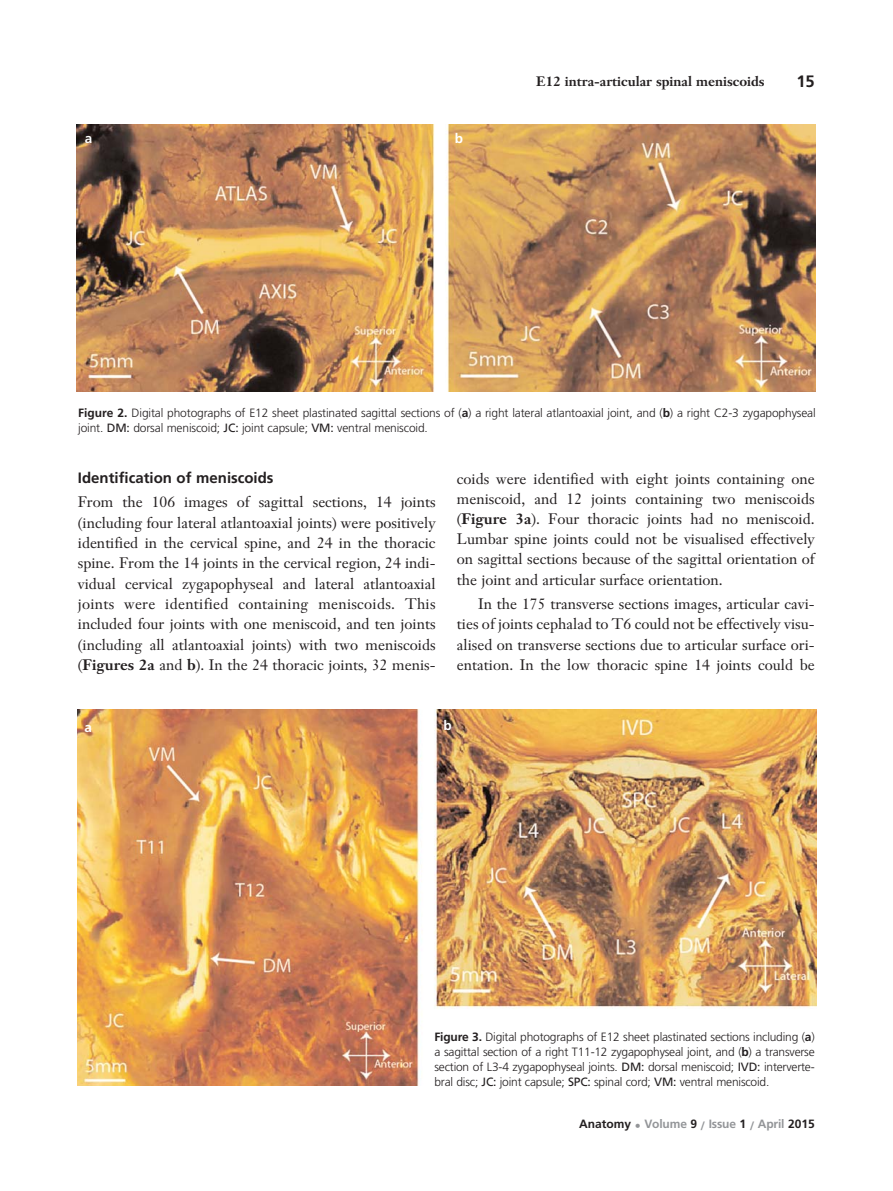
<style>
.page{position:relative;width:893px;height:1191px;background:#fff}
.page>*{position:absolute;margin:0;border:0;box-sizing:border-box;transform-origin:0 0}
.t1{font:700 16.5px "Frutiger";color:#231f20}
.t2{font:15px/20.2px "Janson Text";color:#231f20;text-align:justify}
.t3{font:700 15px "Frutiger";color:#231f20}
.t4{font:700 13.5px "Janson Text";color:#231f20}
.t5{font:700 13.5px "Frutiger";color:#fff}
.t6{font:300 12px/15px "Frutiger";letter-spacing:-.01em;color:#231f20}
.t7{font:700 12px "Frutiger";letter-spacing:-.01em;color:#939598}
.s1{font-weight:700}
.s2{font-weight:400}
.s3{color:#231f20}
</style>
<div class="page">
<img style="left:77px;top:124px;width:738px;height:268px">
<img style="left:77px;top:709px;width:739px;height:376px">
<p class="t5" style="left:85px;top:133px;width:9px">a</p>
<p class="t5" style="left:455px;top:133px;width:10px">b</p>
<p class="t4" style="left:536px;top:76px;width:230px">E12 intra-articular spinal meniscoids</p>
<p class="t1" style="left:796px;top:74px;width:20px">15</p>
<p class="t6" style="left:78px;top:407px;width:739px"><span class="s1">Figure 2.</span> Digital photographs of E12 sheet plastinated sagittal sections of (<span class="s1">a</span>) a right lateral atlantoaxial joint, and (<span class="s1">b</span>) a right C2-3 zygapophyseal joint. <span class="s2">DM:</span> dorsal meniscoid; <span class="s2">JC:</span> joint capsule; <span class="s2">VM:</span> ventral meniscoid.</p>
<p class="t3" style="left:78px;top:471px;width:197px">Identification of meniscoids</p>
<p class="t2" style="left:78px;top:494px;width:359px">From the 106 images of sagittal sections, 14 joints (including four lateral atlantoaxial joints) were positively identified in the cervical spine, and 24 in the thoracic spine. From the 14 joints in the cervical region, 24 indi&shy;vidual cervical zygapophyseal and lateral atlantoaxial joints were identified containing meniscoids. This included four joints with one meniscoid, and ten joints (including all atlantoaxial joints) with two meniscoids (<span class="s1">Figures 2a</span> and <span class="s1">b</span>). In the 24 thoracic joints, 32 menis-</p>
<p class="t2" style="left:457px;top:470px;width:359px">coids were identified with eight joints containing one meniscoid, and 12 joints containing two meniscoids (<span class="s1">Figure 3a</span>). Four thoracic joints had no meniscoid.<br>Lumbar spine joints could not be visualised effectively on sagittal sections because of the sagittal orientation of the joint and articular surface orientation.</p>
<p class="t2" style="left:457px;top:595px;width:359px;text-indent:21px">In the 175 transverse sections images, articular cavi&shy;ties of joints cephalad to T6 could not be effectively visu&shy;alised on transverse sections due to articular surface ori&shy;entation. In the low thoracic spine 14 joints could be</p>
<p class="t5" style="left:85px;top:721px;width:9px">a</p>
<p class="t5" style="left:443px;top:719px;width:10px">b</p>
<p class="t6" style="left:434px;top:1030px;width:382px;text-align:justify"><span class="s1">Figure 3.</span> Digital photographs of E12 sheet plastinated sections including (<span class="s1">a</span>) a sagittal section of a right T11-12 zygapophyseal joint, and (<span class="s1">b</span>) a transverse section of L3-4 zygapophyseal joints. <span class="s2">DM:</span> dorsal meniscoid; <span class="s2">IVD:</span> interverte&shy;bral disc; <span class="s2">JC:</span> joint capsule; <span class="s2">SPC:</span> spinal cord; <span class="s2">VM:</span> ventral meniscoid.</p>
<p class="t7" style="left:579px;top:1119px;width:237px"><span class="s3">Anatomy</span> • Volume <span class="s3">9</span> / Issue <span class="s3">1</span> / April <span class="s3">2015</span></p>
</div>
